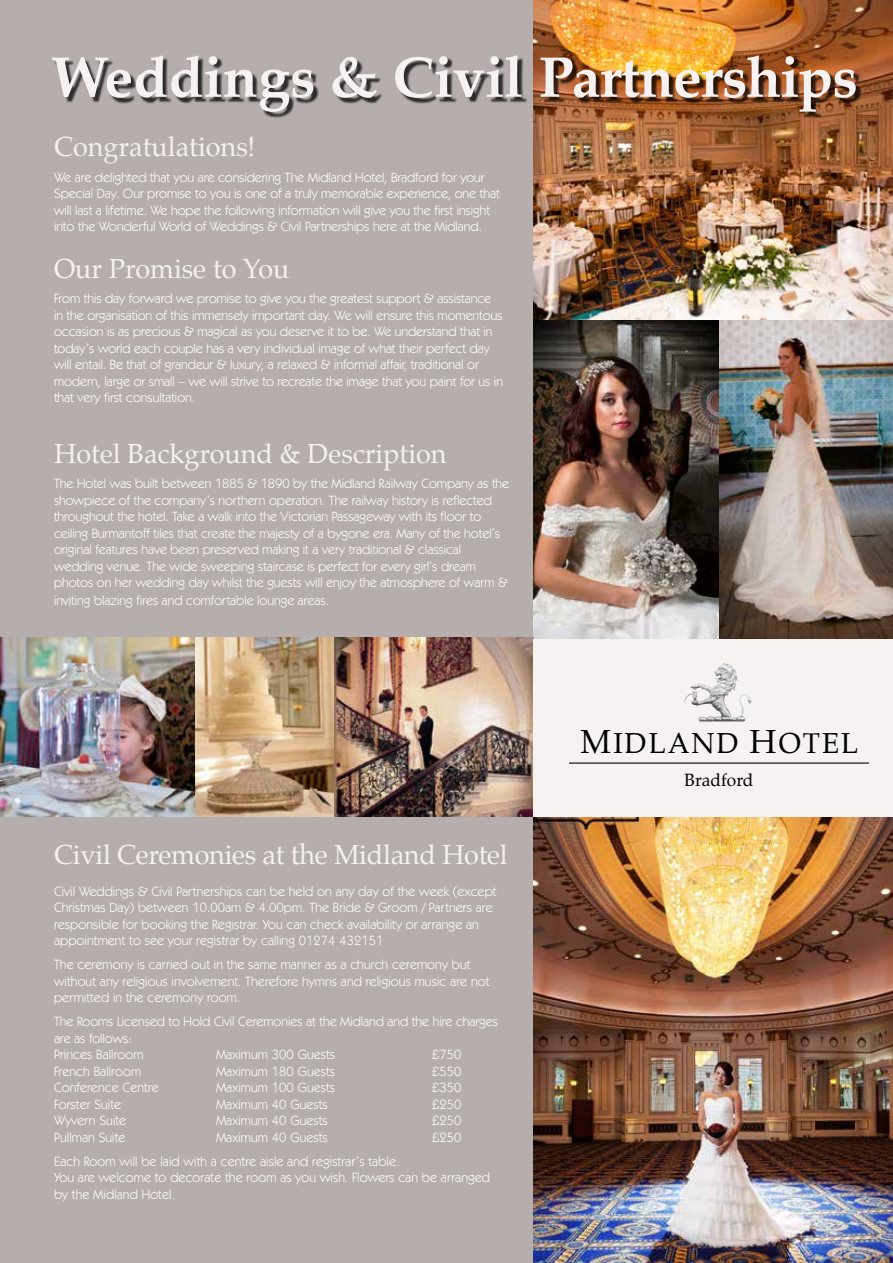
<style>
.page{position:relative;width:893px;height:1263px;background:#b5aeac}
.page>*{position:absolute;margin:0;border:0;box-sizing:border-box;transform-origin:0 0}
.t1{font:700 57.6px "Palatino";letter-spacing:-.02em;color:#f5f2f1}
.t2{font:28.35px "Palatino";letter-spacing:.07em;color:#000}
.t3{font:27px "Palatino";color:#f5f2f1}
.t4{font:17.4px "Palatino";color:#000}
.t5{font:13.5px/16.5px "Kabel IT Cby BT";color:#fff}
.s1{font-size:32.7px}
</style>
<div class="page">
<img style="left:534px;top:0;width:359px;height:639px">
<img style="left:534px;top:816px;width:359px;height:447px">
<img style="left:198px;top:638px;width:336px;height:178px">
<img style="left:0;top:638px;width:198px;height:178px">
<div style="left:534px;top:639px;width:359px;height:177px;background:#f5f2f1"></div>
<hr style="left:569px;top:762px;width:300px;height:2px;background:#000">
<img style="left:684px;top:663px;width:44px;height:43px">
<div style="left:54px;top:57px;width:808px;height:61px;background:#000;opacity:.75"></div>
<h1 class="t1" style="left:51px;top:28px;width:808px">Weddings &amp; Civil Partnerships</h1>
<h3 class="t3" style="left:54px;top:124px;width:203px">Congratulations!</h3>
<p class="t5" style="left:54px;top:168px;width:447px">We are delighted that you are considering The Midland Hotel, Bradford for your Special Day. Our promise to you is one of a truly memorable experience, one that will last a lifetime. We hope the following information will give you the first insight into the Wonderful World of Weddings &amp; Civil Partnerships here at the Midland.</p>
<h3 class="t3" style="left:54px;top:246px;width:237px">Our Promise to You</h3>
<p class="t5" style="left:54px;top:290px;width:450px">From this day forward we promise to give you the greatest support &amp; assistance in the organisation of this immensely important day. We will ensure this momentous occasion is as precious &amp; magical as you deserve it to be. We understand that in today’s world each couple has a very individual image of what their perfect day will entail. Be that of grandeur &amp; luxury, a relaxed &amp; informal affair, traditional or modern, large or small – we will strive to recreate the image that you paint for us in that very first consultation.</p>
<h3 class="t3" style="left:54px;top:431px;width:394px">Hotel Background &amp; Description</h3>
<p class="t5" style="left:54px;top:475px;width:457px">The Hotel was built between 1885 &amp; 1890 by the Midland Railway Company as the showpiece of the company’s northern operation. The railway history is reflected throughout the hotel. Take a walk into the Victorian Passageway with its floor to ceiling Burmantoff tiles that create the majesty of a bygone era. Many of the hotel’s original features have been preserved making it a very traditional &amp; classical wedding venue. The wide sweeping staircase is perfect for every girl’s dream photos on her wedding day whilst the guests will enjoy the atmosphere of warm &amp;</p>
<p class="t5" style="left:54px;top:592px;width:276px">inviting blazing fires and comfortable lounge areas.</p>
<h3 class="t3" style="left:54px;top:832px;width:455px">Civil Ceremonies at the Midland Hotel</h3>
<p class="t5" style="left:54px;top:882px;width:444px">Civil Weddings &amp; Civil Partnerships can be held on any day of the week (except Christmas Day) between 10.00am &amp; 4.00pm. The Bride &amp; Groom / Partners are responsible for booking the Registrar. You can check availability or arrange an appointment to see your registrar by calling 01274 432151</p>
<p class="t5" style="left:54px;top:956px;width:437px">The ceremony is carried out in the same manner as a church ceremony but without any religious involvement. Therefore hymns and religious music are not permitted in the ceremony room.</p>
<p class="t5" style="left:54px;top:1013px;width:445px">The Rooms Licensed to Hold Civil Ceremonies at the Midland and the hire charges are as follows:<br>Princes Ballroom</p>
<p class="t5" style="left:216px;top:1046px;width:121px">Maximum 300 Guests</p>
<p class="t5" style="left:432px;top:1046px;width:31px">£750</p>
<p class="t5" style="left:54px;top:1062px;width:89px">French Ballroom</p>
<p class="t5" style="left:216px;top:1062px;width:121px">Maximum 180 Guests</p>
<p class="t5" style="left:432px;top:1062px;width:31px">£550</p>
<p class="t5" style="left:54px;top:1079px;width:106px">Conference Centre</p>
<p class="t5" style="left:216px;top:1079px;width:121px">Maximum 100 Guests</p>
<p class="t5" style="left:432px;top:1079px;width:31px">£350</p>
<p class="t5" style="left:54px;top:1095px;width:69px">Forster Suite</p>
<p class="t5" style="left:216px;top:1095px;width:113px">Maximum 40 Guests</p>
<p class="t5" style="left:432px;top:1095px;width:31px">£250</p>
<p class="t5" style="left:54px;top:1112px;width:74px">Wyvern Suite</p>
<p class="t5" style="left:216px;top:1112px;width:113px">Maximum 40 Guests</p>
<p class="t5" style="left:432px;top:1112px;width:31px">£250</p>
<p class="t5" style="left:54px;top:1128px;width:73px">Pullman Suite</p>
<p class="t5" style="left:216px;top:1128px;width:113px">Maximum 40 Guests</p>
<p class="t5" style="left:432px;top:1128px;width:31px">£250</p>
<p class="t5" style="left:54px;top:1152px;width:438px">Each Room will be laid with a centre aisle and registrar’s table.<br>You are welcome to decorate the room as you wish. Flowers can be arranged by the Midland Hotel.</p>
<h2 class="t2" style="left:581px;top:720px;width:279px"><span class="s1">M</span>IDLAND <span class="s1">H</span>OTEL</h2>
<p class="t4" style="left:684px;top:766px;width:70px">Bradford</p>
</div>
